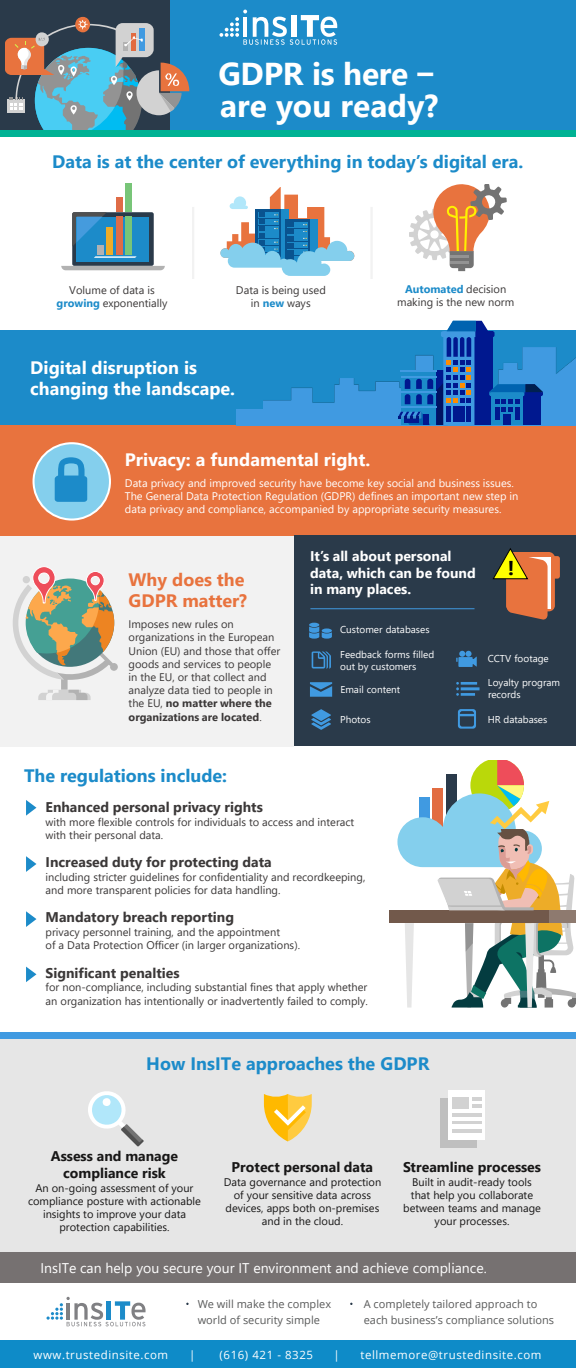
<style>
.page{position:relative;width:576px;height:1368px;background:#fff}
.page>*{position:absolute;margin:0;border:0;box-sizing:border-box;transform-origin:0 0}
.t1{font:700 31.6px/31.9px "Segoe UI";letter-spacing:-.005em;color:#fff}
.t2{font:700 20px "Segoe UI";color:#000}
.t3{font:700 18px "Segoe UI";color:#1c8bc9}
.t4{font:700 18px/21.6px "Segoe UI";color:#fff}
.t5{font:700 18px/21.6px "Segoe UI";color:#e8733e}
.t6{font:700 14px "Segoe UI";color:#3b3838}
.t7{font:700 14px/16.8px "Segoe UI";color:#181717;text-align:center}
.t8{font:14px "Segoe UI";color:#fff}
.t9{font:700 14px/16.8px "Segoe UI";color:#fff}
.t10{font:11.4px "Open Sans";letter-spacing:.05em;color:#fff}
.t11{font:11px/13.2px "Segoe UI";color:#3b3838}
.t12{font:11px/13.2px "Segoe UI";color:#181717;text-align:center}
.t13{font:11px/13.2px "Segoe UI";color:#fff}
.t14{font:11px/16px "Open Sans";color:#595a5a}
.t15{font:10px/12px "Segoe UI";color:#fff}
.s1{font-weight:700;color:#1c8bc9}
.s2{font-weight:700}
</style>
<div class="page">
<div style="left:0;top:1035px;width:576px;height:221px;background:#e6e6e6"></div>
<div style="left:0;top:536px;width:294px;height:211px;background:#f2f2f2"></div>
<div style="left:0;top:330px;width:576px;height:97px;background:#1c8bc9"></div>
<div style="left:0;top:0;width:576px;height:131px;background:#1c8bc9"></div>
<div style="left:0;top:1253px;width:576px;height:30px;background:#767171"></div>
<div style="left:0;top:425px;width:576px;height:111px;background:#e8733e"></div>
<div style="left:0;top:0;width:170px;height:131px;background:#2a3a4a"></div>
<div style="left:75px;top:17px;width:15px;height:15px;background:#e8733e;border-radius:50%"></div>
<svg style="left:6px;top:20px;width:183px;height:111px"></svg>
<div style="left:0;top:131px;width:576px;height:6px;background:#00b294"></div>
<div style="left:72px;top:212px;width:82px;height:54px;background:#2a3a4a;border-radius:2px"></div>
<svg style="left:62px;top:266px;width:103px;height:4px"></svg>
<div style="left:77px;top:217px;width:72px;height:44px;background:#1c8bc9"></div>
<div style="left:97px;top:245px;width:7px;height:10px;background:#b2b2b2"></div>
<div style="left:107px;top:227px;width:6px;height:28px;background:#edac28"></div>
<div style="left:116px;top:217px;width:6px;height:38px;background:#df6c47"></div>
<div style="left:116px;top:198px;width:6px;height:14px;background:#df6c47"></div>
<div style="left:126px;top:217px;width:6px;height:38px;background:#78c578"></div>
<div style="left:126px;top:184px;width:6px;height:28px;background:#78c578"></div>
<svg style="left:72px;top:212px;width:35px;height:35px"></svg>
<svg style="left:94px;top:256px;width:43px;height:2px"></svg>
<div style="left:237px;top:409px;width:339px;height:17px;background:#409ae1"></div>
<svg style="left:221px;top:187px;width:133px;height:89px"></svg>
<svg style="left:410px;top:185px;width:97px;height:86px"></svg>
<div style="left:294px;top:536px;width:282px;height:210px;background:#2a3a4a"></div>
<svg style="left:13px;top:567px;width:105px;height:133px"></svg>
<hr style="left:370px;top:207px;width:3px;height:72px;background:#f2f2f2">
<hr style="left:192px;top:207px;width:2px;height:72px;background:#f2f2f2">
<div style="left:34px;top:443px;width:76px;height:77px;background:#84cfed;border-radius:50%"></div>
<div style="left:33px;top:442px;width:78px;height:79px;border:2px solid #fff;border-radius:50%"></div>
<svg style="left:55px;top:457px;width:32px;height:45px"></svg>
<svg style="left:26px;top:800px;width:10px;height:16px"></svg>
<svg style="left:26px;top:856px;width:10px;height:16px"></svg>
<svg style="left:26px;top:911px;width:10px;height:16px"></svg>
<svg style="left:26px;top:967px;width:10px;height:15px"></svg>
<svg style="left:88px;top:1092px;width:56px;height:54px"></svg>
<svg style="left:264px;top:1095px;width:48px;height:46px"></svg>
<div style="left:440px;top:1099px;width:37px;height:49px;background:#bfbfbf"></div>
<div style="left:449px;top:1090px;width:36px;height:50px;background:#fff"></div>
<div style="left:452px;top:1097px;width:16px;height:11px;background:#d2d2d2"></div>
<svg style="left:472px;top:1097px;width:9px;height:11px"></svg>
<hr style="left:452px;top:1113px;width:29px;height:3px;background:#d2d2d2">
<hr style="left:452px;top:1121px;width:29px;height:3px;background:#d2d2d2">
<hr style="left:452px;top:1129px;width:29px;height:3px;background:#d2d2d2">
<div style="left:0;top:1033px;width:576px;height:6px;background:#409ae1"></div>
<svg style="left:492px;top:548px;width:68px;height:72px"></svg>
<hr style="left:310px;top:609px;width:165px;height:1px;background:#409ae1">
<svg style="left:309px;top:623px;width:23px;height:16px"></svg>
<svg style="left:312px;top:651px;width:19px;height:18px"></svg>
<svg style="left:310px;top:682px;width:22px;height:15px"></svg>
<svg style="left:311px;top:709px;width:20px;height:21px"></svg>
<img style="left:264px;top:347px;width:312px;height:72px">
<svg style="left:456px;top:651px;width:21px;height:16px"></svg>
<svg style="left:456px;top:682px;width:24px;height:14px"></svg>
<svg style="left:458px;top:709px;width:18px;height:20px"></svg>
<div style="left:390px;top:910px;width:159px;height:13px;background:#72594b"></div>
<svg style="left:397px;top:760px;width:179px;height:248px"></svg>
<svg style="left:399px;top:321px;width:144px;height:104px"></svg>
<svg style="left:220px;top:10px;width:117px;height:35px"></svg>
<div style="left:291px;top:15px;width:6px;height:22px;background:#fff"></div>
<svg style="left:47px;top:1297px;width:99px;height:29px"></svg>
<hr style="left:107px;top:1301px;width:4px;height:19px;background:#1c8bc9">
<div style="left:0;top:1340px;width:576px;height:28px;background:#0e8bc8"></div>
<h1 class="t1" style="left:218px;top:58px;width:222px">GDPR is here – are you ready?</h1>
<h3 class="t3" style="left:52px;top:148px;width:473px">Data is at the center of everything in today’s digital era.</h3>
<p class="t11" style="left:57px;top:283px;width:112px;text-align:center">Volume of data is <span class="s1">growing</span> exponentially</p>
<p class="t11" style="left:236px;top:283px;width:91px;text-align:center">Data is being used in <span class="s1">new</span> ways</p>
<p class="t11" style="left:397px;top:282px;width:119px;text-align:center"><span class="s1">Automated</span> decision making is the new norm</p>
<h3 class="t4" style="left:30px;top:356px;width:206px">Digital disruption is changing the landscape.</h3>
<h3 class="t4" style="left:125px;top:449px;width:247px">Privacy: a fundamental right.</h3>
<p class="t13" style="left:125px;top:476px;width:395px">Data privacy and improved security have become key social and business issues.<br>The General Data Protection Regulation (GDPR) defines an important new step in data privacy and compliance, accompanied by appropriate security measures.</p>
<p class="t9" style="left:310px;top:547px;width:167px">It’s all about personal data, which can be found in many places.</p>
<h2 class="t2" style="left:508px;top:552px;width:8px">!</h2>
<h3 class="t5" style="left:129px;top:568px;width:120px">Why does the<br>GDPR matter?</h3>
<p class="t11" style="left:129px;top:617px;width:153px">Imposes new rules on organizations in the European<br>Union (EU) and those that offer goods and services to people in the EU, or that collect and analyze data tied to people in the EU, <span class="s2">no matter where the organizations are located</span>.</p>
<p class="t15" style="left:340px;top:623px;width:91px">Customer databases</p>
<p class="t15" style="left:340px;top:648px;width:96px">Feedback forms filled out by customers</p>
<p class="t15" style="left:340px;top:683px;width:61px">Email content</p>
<p class="t15" style="left:340px;top:713px;width:32px">Photos</p>
<p class="t15" style="left:488px;top:652px;width:63px">CCTV footage</p>
<p class="t15" style="left:488px;top:677px;width:74px">Loyalty program records</p>
<p class="t15" style="left:488px;top:713px;width:61px">HR databases</p>
<h3 class="t3" style="left:24px;top:761px;width:205px">The regulations include:</h3>
<p class="t6" style="left:46px;top:796px;width:219px">Enhanced personal privacy rights</p>
<p class="t11" style="left:46px;top:815px;width:310px">with more flexible controls for individuals to access and interact with their personal data.</p>
<p class="t6" style="left:46px;top:851px;width:228px">Increased duty for protecting data</p>
<p class="t11" style="left:46px;top:870px;width:321px">including stricter guidelines for confidentiality and recordkeeping, and more transparent policies for data handling.</p>
<p class="t6" style="left:46px;top:906px;width:190px">Mandatory breach reporting</p>
<p class="t11" style="left:46px;top:925px;width:256px">privacy personnel training, and the appointment<br>of a Data Protection Officer (in larger organizations).</p>
<p class="t6" style="left:46px;top:961px;width:136px">Significant penalties</p>
<p class="t11" style="left:46px;top:981px;width:324px">for non-compliance, including substantial fines that apply whether an organization has intentionally or inadvertently failed to comply.</p>
<h3 class="t3" style="left:146px;top:1049px;width:285px">How InsITe approaches the GDPR</h3>
<p class="t7" style="left:51px;top:1148px;width:129px">Assess and manage compliance risk</p>
<p class="t12" style="left:28px;top:1181px;width:174px">An on-going assessment of your compliance posture with actionable insights to improve your data protection capabilities.</p>
<p class="t7" style="left:232px;top:1159px;width:143px">Protect personal data</p>
<p class="t12" style="left:224px;top:1175px;width:159px">Data governance and protection of your sensitive data across devices, apps both on-premises and in the cloud.</p>
<p class="t7" style="left:403px;top:1158px;width:139px">Streamline processes</p>
<p class="t12" style="left:403px;top:1175px;width:139px">Built in audit-ready tools that help you collaborate between teams and manage your processes.</p>
<p class="t8" style="left:40px;top:1257px;width:448px">InsITe can help you secure your IT environment and achieve compliance.</p>
<p class="t14" style="left:198px;top:1296px;width:135px">We will make the complex world of security simple</p>
<p class="t14" style="left:364px;top:1296px;width:192px">A completely tailored approach to each business’s compliance solutions</p>
<p class="t10" style="left:34px;top:1347px;width:136px">www.trustedinsite.com</p>
<p class="t10" style="left:189px;top:1347px;width:8px">|</p>
<p class="t10" style="left:220px;top:1347px;width:95px">(616) 421 - 8325</p>
<p class="t10" style="left:334px;top:1347px;width:8px">|</p>
<p class="t10" style="left:360px;top:1347px;width:183px">tellmemore@trustedinsite.com</p>
</div>
